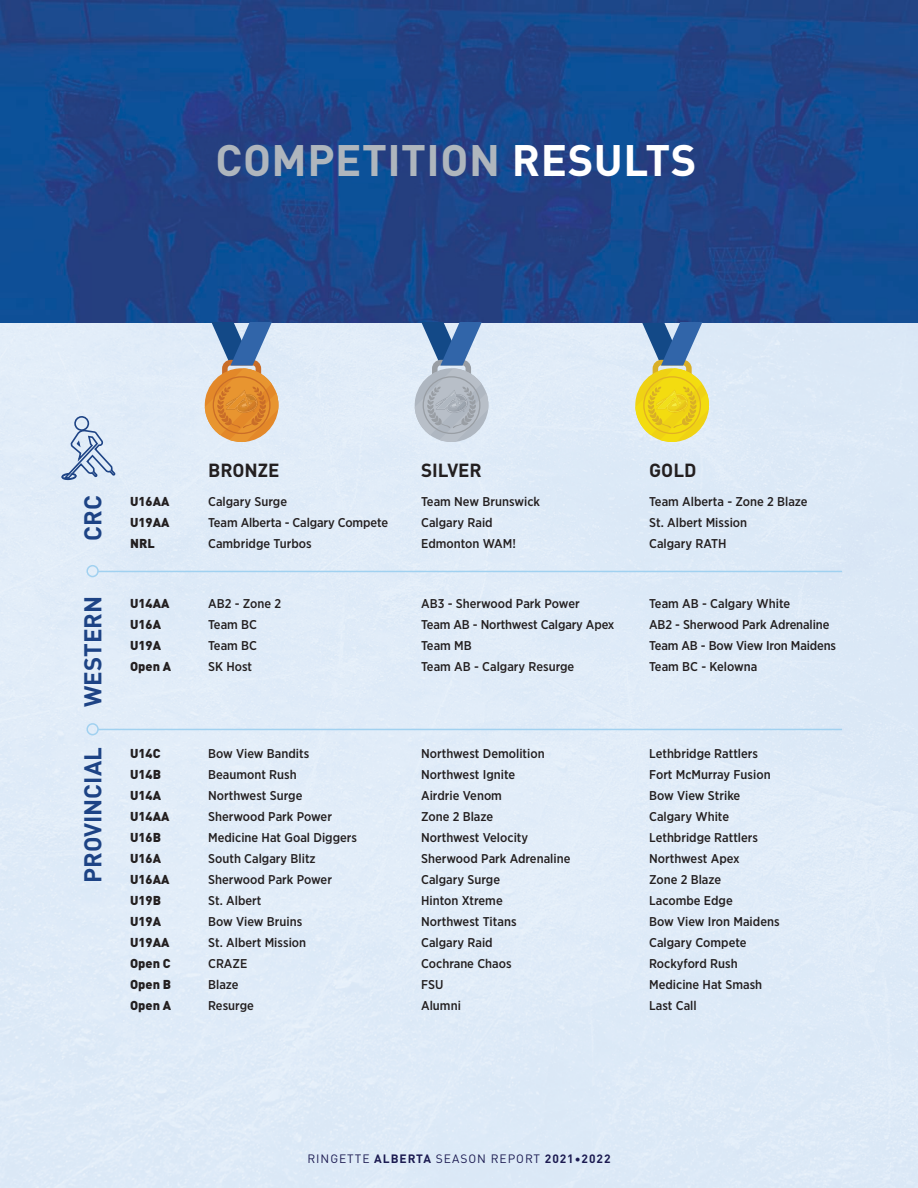
<style>
.page{position:relative;width:918px;height:1188px;background:#fff}
.page>*{position:absolute;margin:0;border:0;box-sizing:border-box;transform-origin:0 0}
.t1{font:700 43.5px "DINOT";letter-spacing:.01em;color:#afb6bd}
.t2{font:700 24px "DINOT";color:#1d4385}
.t3{font:700 18.75px "DINOT";color:#231f20}
.t4{font:500 12.75px "Gotham Pro Narrow";color:#231f20}
.t5{font:900 12.75px "DIN";color:#231f20}
.t6{font:12px "DINOT";letter-spacing:.08em;color:#1c1b51}
.s1{color:#fff}
.s2{font-weight:700}
</style>
<div class="page">
<div style="left:51px;top:323px;width:867px;height:865px;background:#dfebf8"></div>
<img style="left:0;top:0;width:918px;height:323px">
<div style="left:74px;top:416px;width:15px;height:15px;border:2px solid #1d4385;border-radius:50%"></div>
<svg style="left:61px;top:429px;width:56px;height:52px;background:#bccce2"></svg>
<hr style="left:98px;top:571px;width:744px;height:1px;background:#a1d1f0">
<hr style="left:98px;top:729px;width:744px;height:1px;background:#a1d1f0">
<svg style="left:205px;top:323px;width:73px;height:119px;background:#bd9e7f"></svg>
<svg style="left:415px;top:323px;width:73px;height:119px;background:#a4b5c9"></svg>
<svg style="left:635px;top:323px;width:74px;height:119px;background:#c4c375"></svg>
<div style="left:86px;top:565px;width:13px;height:12px;border:2px solid #a1d1f0;border-radius:50%"></div>
<div style="left:86px;top:723px;width:13px;height:12px;border:2px solid #a1d1f0;border-radius:50%"></div>
<h1 class="t1" style="left:216px;top:127px;width:482px">COMPETITION <span class="s1">RESULTS</span></h1>
<h2 class="t2" style="left:74px;top:541px;width:47px;rotate:-90deg">CRC</h2>
<h2 class="t2" style="left:74px;top:707px;width:112px;rotate:-90deg">WESTERN</h2>
<h2 class="t2" style="left:74px;top:883px;width:137px;rotate:-90deg">PROVINCIAL</h2>
<h3 class="t3" style="left:208px;top:455px;width:73px">BRONZE</h3>
<h3 class="t3" style="left:421px;top:455px;width:62px">SILVER</h3>
<h3 class="t3" style="left:649px;top:455px;width:49px">GOLD</h3>
<p class="t5" style="left:130px;top:493px;width:41px">U16AA</p>
<p class="t4" style="left:208px;top:494px;width:80px">Calgary Surge</p>
<p class="t4" style="left:421px;top:494px;width:120px">Team New Brunswick</p>
<p class="t4" style="left:649px;top:494px;width:160px">Team Alberta - Zone 2 Blaze</p>
<p class="t5" style="left:130px;top:514px;width:41px">U19AA</p>
<p class="t4" style="left:208px;top:515px;width:181px">Team Alberta - Calgary Compete</p>
<p class="t4" style="left:421px;top:515px;width:73px">Calgary Raid</p>
<p class="t4" style="left:649px;top:515px;width:100px">St. Albert Mission</p>
<p class="t5" style="left:130px;top:535px;width:26px">NRL</p>
<p class="t4" style="left:208px;top:536px;width:105px">Cambridge Turbos</p>
<p class="t4" style="left:421px;top:536px;width:96px">Edmonton WAM!</p>
<p class="t4" style="left:649px;top:536px;width:79px">Calgary RATH</p>
<p class="t5" style="left:130px;top:595px;width:41px">U14AA</p>
<p class="t4" style="left:208px;top:596px;width:74px">AB2 - Zone 2</p>
<p class="t4" style="left:421px;top:596px;width:160px">AB3 - Sherwood Park Power</p>
<p class="t4" style="left:649px;top:596px;width:143px">Team AB - Calgary White</p>
<p class="t5" style="left:130px;top:616px;width:32px">U16A</p>
<p class="t4" style="left:208px;top:617px;width:50px">Team BC</p>
<p class="t4" style="left:421px;top:617px;width:195px">Team AB - Northwest Calgary Apex</p>
<p class="t4" style="left:649px;top:617px;width:182px">AB2 - Sherwood Park Adrenaline</p>
<p class="t5" style="left:130px;top:637px;width:32px">U19A</p>
<p class="t4" style="left:208px;top:638px;width:50px">Team BC</p>
<p class="t4" style="left:421px;top:638px;width:52px">Team MB</p>
<p class="t4" style="left:649px;top:638px;width:188px">Team AB - Bow View Iron Maidens</p>
<p class="t5" style="left:130px;top:658px;width:43px">Open A</p>
<p class="t4" style="left:208px;top:659px;width:46px">SK Host</p>
<p class="t4" style="left:421px;top:659px;width:155px">Team AB - Calgary Resurge</p>
<p class="t4" style="left:649px;top:659px;width:110px">Team BC - Kelowna</p>
<p class="t5" style="left:130px;top:745px;width:32px">U14C</p>
<p class="t4" style="left:208px;top:746px;width:103px">Bow View Bandits</p>
<p class="t4" style="left:421px;top:746px;width:125px">Northwest Demolition</p>
<p class="t4" style="left:649px;top:746px;width:111px">Lethbridge Rattlers</p>
<p class="t5" style="left:130px;top:766px;width:32px">U14B</p>
<p class="t4" style="left:208px;top:767px;width:90px">Beaumont Rush</p>
<p class="t4" style="left:421px;top:767px;width:96px">Northwest Ignite</p>
<p class="t4" style="left:649px;top:767px;width:123px">Fort McMurray Fusion</p>
<p class="t5" style="left:130px;top:787px;width:32px">U14A</p>
<p class="t4" style="left:208px;top:788px;width:96px">Northwest Surge</p>
<p class="t4" style="left:421px;top:788px;width:82px">Airdrie Venom</p>
<p class="t4" style="left:649px;top:788px;width:93px">Bow View Strike</p>
<p class="t5" style="left:130px;top:808px;width:41px">U14AA</p>
<p class="t4" style="left:208px;top:809px;width:125px">Sherwood Park Power</p>
<p class="t4" style="left:421px;top:809px;width:74px">Zone 2 Blaze</p>
<p class="t4" style="left:649px;top:809px;width:82px">Calgary White</p>
<p class="t5" style="left:130px;top:829px;width:32px">U16B</p>
<p class="t4" style="left:208px;top:830px;width:150px">Medicine Hat Goal Diggers</p>
<p class="t4" style="left:421px;top:830px;width:109px">Northwest Velocity</p>
<p class="t4" style="left:649px;top:830px;width:111px">Lethbridge Rattlers</p>
<p class="t5" style="left:130px;top:850px;width:32px">U16A</p>
<p class="t4" style="left:208px;top:851px;width:109px">South Calgary Blitz</p>
<p class="t4" style="left:421px;top:851px;width:151px">Sherwood Park Adrenaline</p>
<p class="t4" style="left:649px;top:851px;width:92px">Northwest Apex</p>
<p class="t5" style="left:130px;top:871px;width:41px">U16AA</p>
<p class="t4" style="left:208px;top:872px;width:125px">Sherwood Park Power</p>
<p class="t4" style="left:421px;top:872px;width:80px">Calgary Surge</p>
<p class="t4" style="left:649px;top:872px;width:74px">Zone 2 Blaze</p>
<p class="t5" style="left:130px;top:892px;width:32px">U19B</p>
<p class="t4" style="left:208px;top:893px;width:55px">St. Albert</p>
<p class="t4" style="left:421px;top:893px;width:83px">Hinton Xtreme</p>
<p class="t4" style="left:649px;top:893px;width:85px">Lacombe Edge</p>
<p class="t5" style="left:130px;top:913px;width:32px">U19A</p>
<p class="t4" style="left:208px;top:914px;width:96px">Bow View Bruins</p>
<p class="t4" style="left:421px;top:914px;width:97px">Northwest Titans</p>
<p class="t4" style="left:649px;top:914px;width:132px">Bow View Iron Maidens</p>
<p class="t5" style="left:130px;top:934px;width:41px">U19AA</p>
<p class="t4" style="left:208px;top:935px;width:100px">St. Albert Mission</p>
<p class="t4" style="left:421px;top:935px;width:73px">Calgary Raid</p>
<p class="t4" style="left:649px;top:935px;width:99px">Calgary Compete</p>
<p class="t5" style="left:130px;top:955px;width:42px">Open C</p>
<p class="t4" style="left:208px;top:956px;width:41px">CRAZE</p>
<p class="t4" style="left:421px;top:956px;width:92px">Cochrane Chaos</p>
<p class="t4" style="left:649px;top:956px;width:90px">Rockyford Rush</p>
<p class="t5" style="left:130px;top:976px;width:43px">Open B</p>
<p class="t4" style="left:208px;top:977px;width:32px">Blaze</p>
<p class="t4" style="left:421px;top:977px;width:24px">FSU</p>
<p class="t4" style="left:649px;top:977px;width:115px">Medicine Hat Smash</p>
<p class="t5" style="left:130px;top:997px;width:43px">Open A</p>
<p class="t4" style="left:208px;top:998px;width:47px">Resurge</p>
<p class="t4" style="left:421px;top:998px;width:41px">Alumni</p>
<p class="t4" style="left:649px;top:998px;width:49px">Last Call</p>
<p class="t6" style="left:307px;top:1149px;width:305px">RINGETTE <span class="s2">ALBERTA</span> SEASON REPORT <span class="s2">2021•2022</span></p>
</div>
